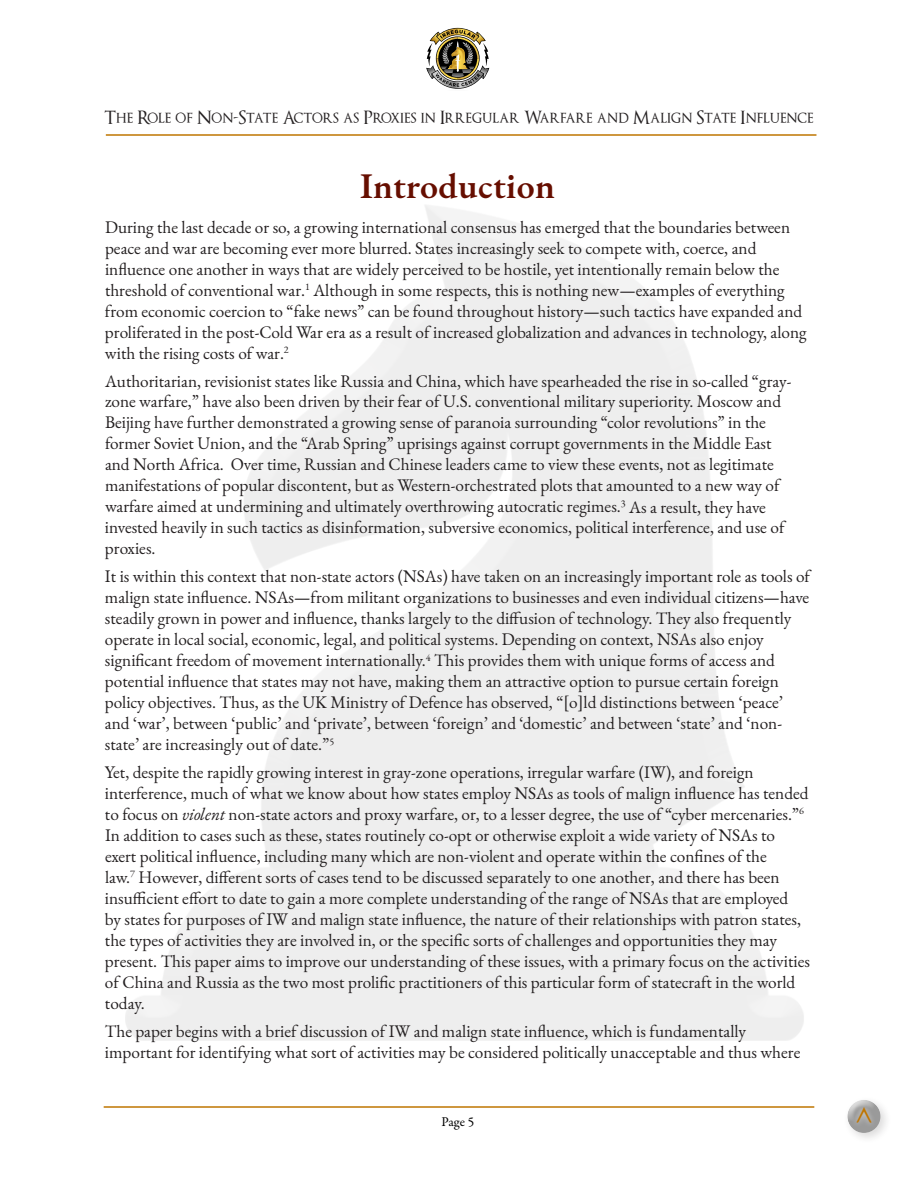
<style>
.page{position:relative;width:918px;height:1188px;background:#fff}
.page>*{position:absolute;margin:0;border:0;box-sizing:border-box;transform-origin:0 0}
.t1{font:48px "EB Garamond";color:#bf7500;scale:.75 1}
.TOC_Entries{font:600 36px "EB Garamond";letter-spacing:.01em;color:#660e00}
.t2{font:18px "Optimus Princeps";color:#231f20}
.t3{font:17.25px/21px "EB Garamond";color:#231f20}
.t4{font:13.5px "Garamond Premr Pro";color:#000}
.s1{font-style:italic}
</style>
<div class="page">
<svg style="left:426px;top:28px;width:63px;height:61px"></svg>
<div style="left:843px;top:1096px;width:49px;height:48px;background:#231f20;opacity:.4"></div>
<div style="left:845px;top:1097px;width:36px;height:27px;background:#fff;opacity:.75"></div>
<div style="left:845px;top:1104px;width:36px;height:29px;background:#231f20;opacity:.84"></div>
<div style="left:851px;top:1103px;width:26px;height:26px;background:#fff;opacity:.81"></div>
<hr style="left:106px;top:134px;width:710px;height:2px;background:#bf7500">
<hr style="left:104px;top:1106px;width:710px;height:2px;background:#bf7500">
<p class="t2" style="left:105px;top:108px;width:710px">The Role of Non-State Actors as Proxies in Irregular Warfare and Malign State Influence</p>
<p class="TOC_Entries" style="left:360px;top:162px;width:196px">Introduction</p>
<p class="t3" style="left:105px;top:217px;width:703px">During the last decade or so, a growing international consensus has emerged that the boundaries between peace and war are becoming ever more blurred. States increasingly seek to compete with, coerce, and influence one another in ways that are widely perceived to be hostile, yet intentionally remain below the threshold of conventional war.<sup>1</sup> Although in some respects, this is nothing new—examples of everything from economic coercion to “fake news” can be found throughout history—such tactics have expanded and proliferated in the post-Cold War era as a result of increased globalization and advances in technology, along with the rising costs of war.<sup>2</sup></p>
<p class="t3" style="left:105px;top:370px;width:688px">Authoritarian, revisionist states like Russia and China, which have spearheaded the rise in so-called “gray&shy;zone warfare,” have also been driven by their fear of U.S. conventional military superiority. Moscow and Beijing have further demonstrated a growing sense of paranoia surrounding “color revolutions” in the former Soviet Union, and the “Arab Spring” uprisings against corrupt governments in the Middle East and North Africa. Over time, Russian and Chinese leaders came to view these events, not as legitimate manifestations of popular discontent, but as Western-orchestrated plots that amounted to a new way of warfare aimed at undermining and ultimately overthrowing autocratic regimes.<sup>3</sup> As a result, they have invested heavily in such tactics as disinformation, subversive economics, political interference, and use of proxies.</p>
<p class="t3" style="left:105px;top:566px;width:707px">It is within this context that non-state actors (NSAs) have taken on an increasingly important role as tools of malign state influence. NSAs—from militant organizations to businesses and even individual citizens—have steadily grown in power and influence, thanks largely to the diffusion of technology. They also frequently operate in local social, economic, legal, and political systems. Depending on context, NSAs also enjoy significant freedom of movement internationally.<sup>4</sup> This provides them with unique forms of access and potential influence that states may not have, making them an attractive option to pursue certain foreign policy objectives. Thus, as the UK Ministry of Defence has observed, “[o]ld distinctions between ‘peace’ and ‘war’, between ‘public’ and ‘private’, between ‘foreign’ and ‘domestic’ and between ‘state’ and ‘non&shy;state’ are increasingly out of date.”<sup>5</sup></p>
<p class="t3" style="left:105px;top:762px;width:707px">Yet, despite the rapidly growing interest in gray-zone operations, irregular warfare (IW), and foreign interference, much of what we know about how states employ NSAs as tools of malign influence has tended to focus on <span class="s1">violent</span> non-state actors and proxy warfare, or, to a lesser degree, the use of “cyber mercenaries.”<sup>6<br></sup>In addition to cases such as these, states routinely co-opt or otherwise exploit a wide variety of NSAs to exert political influence, including many which are non-violent and operate within the confines of the<br>law.<sup>7</sup> However, different sorts of cases tend to be discussed separately to one another, and there has been insufficient effort to date to gain a more complete understanding of the range of NSAs that are employed<br>by states for purposes of IW and malign state influence, the nature of their relationships with patron states, the types of activities they are involved in, or the specific sorts of challenges and opportunities they may present. This paper aims to improve our understanding of these issues, with a primary focus on the activities of China and Russia as the two most prolific practitioners of this particular form of statecraft in the world today.</p>
<p class="t3" style="left:105px;top:1021px;width:697px">The paper begins with a brief discussion of IW and malign state influence, which is fundamentally important for identifying what sort of activities may be considered politically unacceptable and thus where</p>
<p class="t4" style="left:441px;top:1114px;width:34px">Page 5</p>
<h1 class="t1" style="left:855px;top:1089px;width:25px">˄</h1>
</div>
